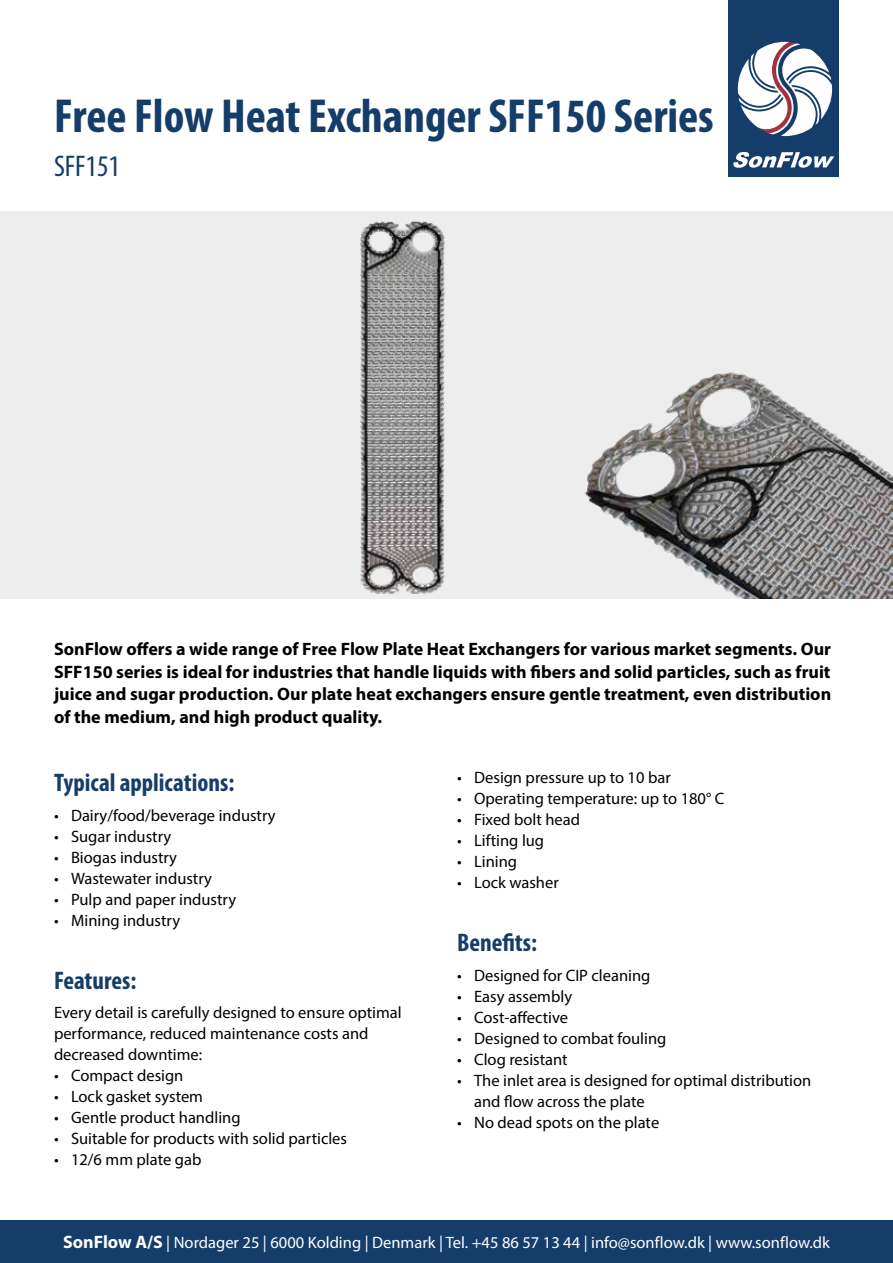
<style>
.page{position:relative;width:893px;height:1263px;background:#fff}
.page>*{position:absolute;margin:0;border:0;box-sizing:border-box;transform-origin:0 0}
.t1{font:700 condensed 48px "Myriad Pro";color:#143d6a}
.t2{font:condensed 30px "Myriad Pro";color:#143d6a}
.t3{font:700 condensed 25.5px "Myriad Pro";color:#143d6a}
.t4{font:700 18px/22.5px "Myriad Pro";color:#000;text-align:justify}
.t5{font:16.5px/21px "Myriad Pro";color:#000}
.t6{font:16.5px "Myriad Pro";color:#fff}
.s1{font-weight:700;font-size:18px}
</style>
<div class="page">
<div style="left:729px;top:0;width:110px;height:176px;background:#143d6a"></div>
<svg style="left:733px;top:152px;width:101px;height:16px"></svg>
<svg style="left:737px;top:41px;width:96px;height:96px"></svg>
<div style="left:0;top:1220px;width:893px;height:43px;background:#143d6a"></div>
<div style="left:0;top:211px;width:893px;height:388px;background:#eeeded"></div>
<img style="left:360px;top:221px;width:85px;height:373px">
<img style="left:584px;top:372px;width:309px;height:227px">
<h1 class="t1" style="left:54px;top:86px;width:661px">Free Flow Heat Exchanger SFF150 Series</h1>
<h2 class="t2" style="left:54px;top:148px;width:68px">SFF151</h2>
<p class="t4" style="left:54px;top:637px;width:779px">SonFlow offers a wide range of Free Flow Plate Heat Exchangers for various market segments. Our SFF150 series is ideal for industries that handle liquids with fibers and solid particles, such as fruit juice and sugar production. Our plate heat exchangers ensure gentle treatment, even distribution of the medium, and high product quality.</p>
<h3 class="t3" style="left:54px;top:766px;width:182px">Typical applications:</h3>
<p class="t5" style="left:54px;top:804px;width:223px">• Dairy/food/beverage industry</p>
<p class="t5" style="left:54px;top:825px;width:119px">• Sugar industry</p>
<p class="t5" style="left:54px;top:846px;width:125px">• Biogas industry</p>
<p class="t5" style="left:54px;top:867px;width:160px">• Wastewater industry</p>
<p class="t5" style="left:54px;top:888px;width:184px">• Pulp and paper industry</p>
<p class="t5" style="left:54px;top:909px;width:128px">• Mining industry</p>
<h3 class="t3" style="left:54px;top:964px;width:84px">Features:</h3>
<p class="t5" style="left:54px;top:1002px;width:349px">Every detail is carefully designed to ensure optimal performance, reduced maintenance costs and decreased downtime:</p>
<p class="t5" style="left:54px;top:1065px;width:131px">• Compact design</p>
<p class="t5" style="left:54px;top:1086px;width:151px">• Lock gasket system</p>
<p class="t5" style="left:54px;top:1107px;width:188px">• Gentle product handling</p>
<p class="t5" style="left:54px;top:1128px;width:295px">• Suitable for products with solid particles</p>
<p class="t5" style="left:54px;top:1149px;width:149px">• 12/6 mm plate gab</p>
<p class="t5" style="left:457px;top:767px;width:215px">• Design pressure up to 10 bar</p>
<p class="t5" style="left:457px;top:788px;width:269px">• Operating temperature: up to 180° C</p>
<p class="t5" style="left:457px;top:809px;width:124px">• Fixed bolt head</p>
<p class="t5" style="left:457px;top:830px;width:89px">• Lifting lug</p>
<p class="t5" style="left:457px;top:851px;width:62px">• Lining</p>
<p class="t5" style="left:457px;top:872px;width:103px">• Lock washer</p>
<h3 class="t3" style="left:457px;top:927px;width:81px">Benefits:</h3>
<p class="t5" style="left:457px;top:964px;width:195px">• Designed for CIP cleaning</p>
<p class="t5" style="left:457px;top:985px;width:116px">• Easy assembly</p>
<p class="t5" style="left:457px;top:1006px;width:113px">• Cost-affective</p>
<p class="t5" style="left:457px;top:1027px;width:211px">• Designed to combat fouling</p>
<p class="t5" style="left:457px;top:1048px;width:112px">• Clog resistant</p>
<p class="t5" style="left:474px;top:1069px;width:339px;text-indent:-17px">• The inlet area is designed for optimal distribution and flow across the plate</p>
<p class="t5" style="left:457px;top:1111px;width:204px">• No dead spots on the plate</p>
<p class="t6" style="left:63px;top:1233px;width:768px"><span class="s1">SonFlow A/S</span> | Nordager 25 | 6000 Kolding | Denmark | Tel. +45 86 57 13 44 | info@sonflow.dk | www.sonflow.dk</p>
</div>
